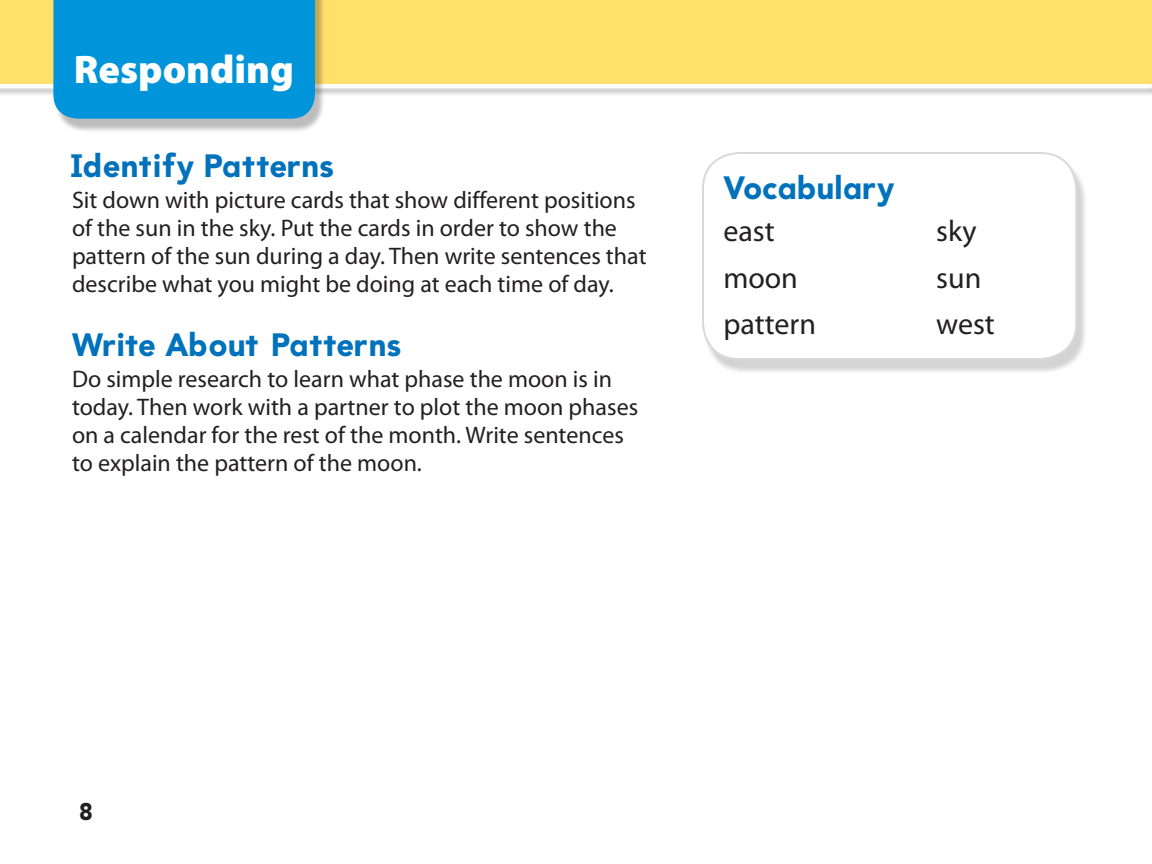
<style>
.page{position:relative;width:1152px;height:864px;background:#fff}
.page>*{position:absolute;margin:0;border:0;box-sizing:border-box;transform-origin:0 0}
.t1{font:900 40px "Myriad Pro";color:#fff}
.t2{font:32px "Avenir Primary HMH Black";letter-spacing:-.01em;color:#0072bc}
.t3{font:30px "Myriad Pro";color:#231f20}
.t4{font:24px/28px "Myriad Pro";color:#231f20}
.t5{font:24px "Avenir Primary HMH Black";color:#231f20}
</style>
<div class="page">
<div style="left:0;top:84px;width:1152px;height:13px;background:#231f20;opacity:.3"></div>
<hr style="left:0;top:84px;width:1152px;height:4px;background:#fff">
<div style="left:0;top:0;width:1152px;height:84px;background:#ffe06a"></div>
<div style="left:1147px;top:84px;width:5px;height:13px;background:#231f20;opacity:.3"></div>
<div style="left:55px;top:0;width:270px;height:133px;background:#231f20;opacity:.3"></div>
<div style="left:53px;top:0;width:262px;height:119px;background:#0095da"></div>
<div style="left:703px;top:157px;width:385px;height:217px;background:#231f20;opacity:.2"></div>
<div style="left:703px;top:153px;width:373px;height:206px;background:#fff;border-radius:36px"></div>
<div style="left:702px;top:152px;width:375px;height:208px;border:2px solid #dad8d8;border-radius:36px"></div>
<p class="t1" style="left:74px;top:43px;width:222px">Responding</p>
<p class="t2" style="left:72px;top:146px;width:264px">Identify Patterns</p>
<p class="t4" style="left:72px;top:185px;width:576px">Sit down with picture cards that show different positions of the sun in the sky. Put the cards in order to show the pattern of the sun during a day. Then write sentences that describe what you might be doing at each time of day.</p>
<p class="t2" style="left:72px;top:325px;width:331px">Write About Patterns</p>
<p class="t4" style="left:72px;top:364px;width:568px">Do simple research to learn what phase the moon is in today. Then work with a partner to plot the moon phases on a calendar for the rest of the month. Write sentences to explain the pattern of the moon.</p>
<p class="t2" style="left:723px;top:168px;width:173px">Vocabulary</p>
<p class="t3" style="left:723px;top:212px;width:53px">east</p>
<p class="t3" style="left:936px;top:212px;width:42px">sky</p>
<p class="t3" style="left:723px;top:259px;width:76px">moon</p>
<p class="t3" style="left:936px;top:259px;width:47px">sun</p>
<p class="t3" style="left:723px;top:305px;width:94px">pattern</p>
<p class="t3" style="left:936px;top:305px;width:60px">west</p>
<p class="t5" style="left:79px;top:798px;width:15px">8</p>
</div>
